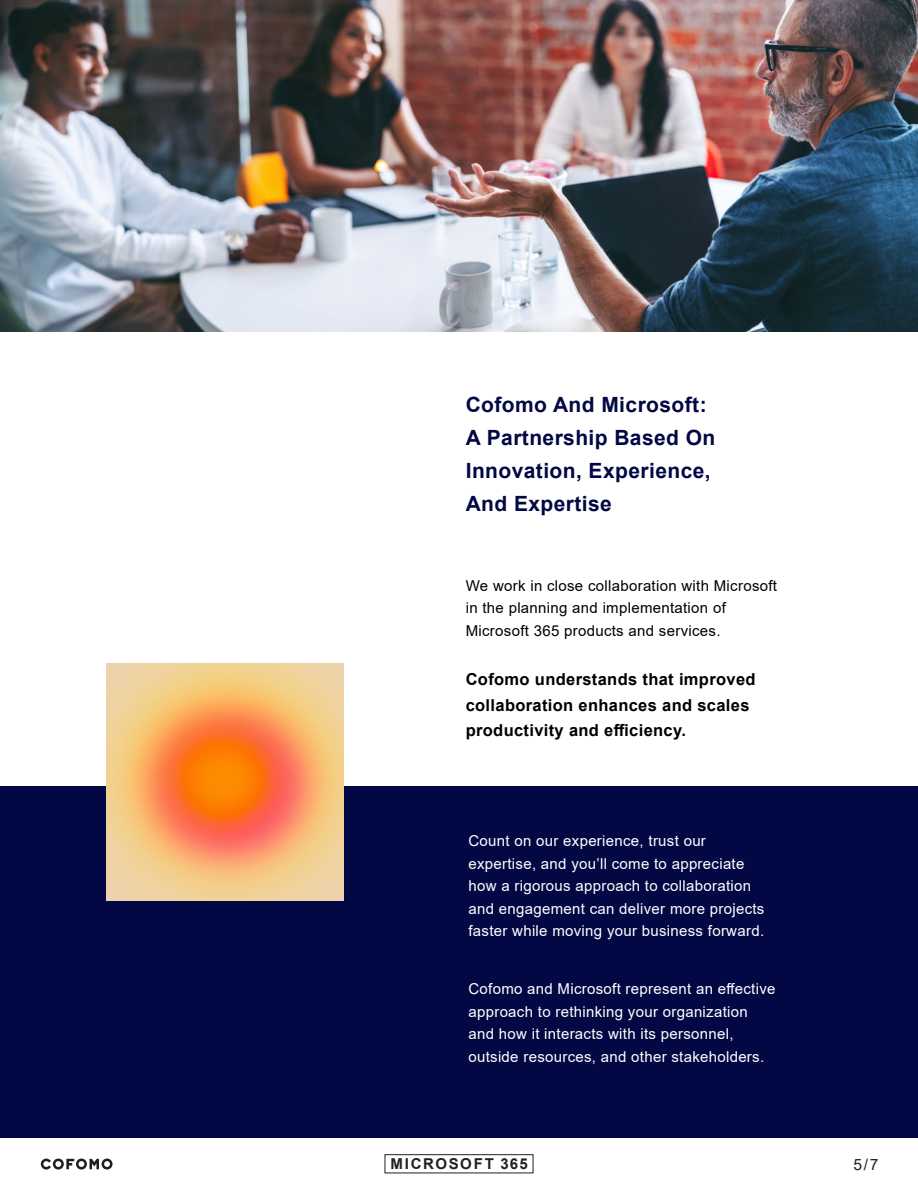
<style>
.page{position:relative;width:918px;height:1188px;background:#fff}
.page>*{position:absolute;margin:0;border:0;box-sizing:border-box;transform-origin:0 0}
.t1{font:700 21px/33px "Arial";letter-spacing:.02em;color:#010843}
.t2{font:700 16.5px/25.5px "Arial";letter-spacing:.02em;color:#000}
.t3{font:15.6px "Arial";color:#231f20}
.t4{font:15px/22.5px "Arial";letter-spacing:.02em;color:#fff}
.t5{font:15px/22.5px "Arial";letter-spacing:.02em;color:#000}
.t6{font:700 15px "Arial";letter-spacing:.11em;color:#231f20}
</style>
<div class="page">
<div style="left:0;top:786px;width:918px;height:351px;background:#010843"></div>
<img style="left:0;top:0;width:918px;height:332px">
<img style="left:106px;top:663px;width:238px;height:238px">
<svg style="left:41px;top:1159px;width:72px;height:11px"></svg>
<div style="left:385px;top:1154px;width:148px;height:19px;border:1px solid #231f20"></div>
<h1 class="t1" style="left:466px;top:389px;width:251px">Cofomo And Microsoft:<br>A Partnership Based On<br>Innovation, Experience,<br>And Expertise</h1>
<p class="t5" style="left:466px;top:574px;width:313px">We work in close collaboration with Microsoft in the planning and implementation of<br>Microsoft 365 products and services.</p>
<p class="t2" style="left:466px;top:667px;width:291px">Cofomo understands that improved collaboration enhances and scales productivity and efficiency.</p>
<p class="t4" style="left:468px;top:830px;width:297px">Count on our experience, trust our expertise, and you’ll come to appreciate how a rigorous approach to collaboration and engagement can deliver more projects faster while moving your business forward.</p>
<p class="t4" style="left:468px;top:978px;width:309px">Cofomo and Microsoft represent an effective approach to rethinking your organization and how it interacts with its personnel, outside resources, and other stakeholders.</p>
<p class="t6" style="left:390px;top:1155px;width:139px">MICROSOFT 365</p>
<p class="t3" style="left:854px;top:1158px;width:26px">5/7</p>
</div>
